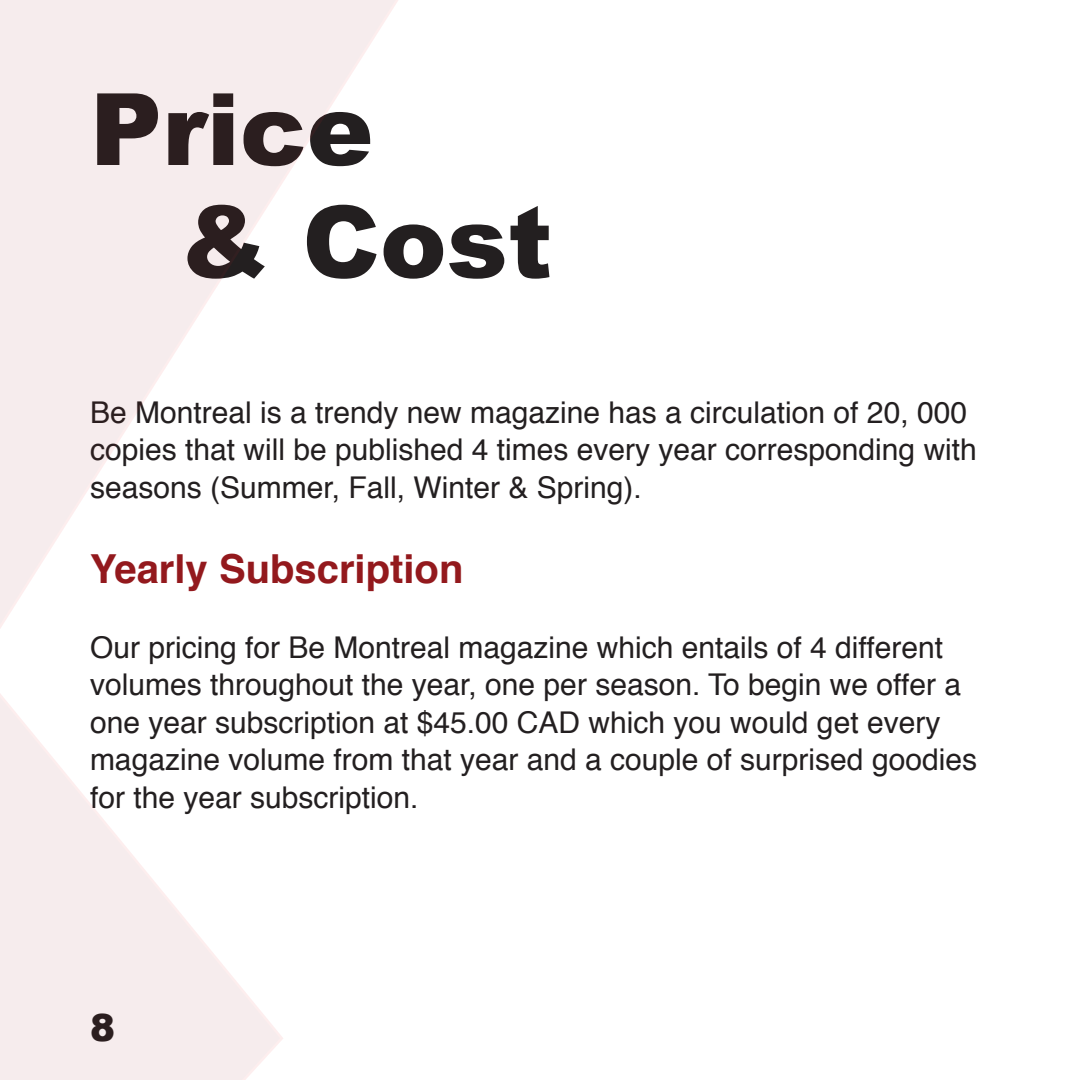
<style>
.page{position:relative;width:1080px;height:1080px;background:#fff}
.page>*{position:absolute;margin:0;border:0;box-sizing:border-box;transform-origin:0 0}
.t1{font:900 100px "Arial";color:#231f20}
.Subtitle{font:700 40px "Helvetica";color:#93191d}
.t2{font:900 37.5px "Arial";color:#231f20}
.t3{font:30px/37.5px "Helvetica";color:#231f20}
</style>
<div class="page">
<svg style="left:0;top:0;width:398px;height:1080px"></svg>
<p class="t1" style="left:90px;top:57px;width:285px">Price</p>
<p class="t1" style="left:180px;top:169px;width:374px">&amp; Cost</p>
<p class="t3" style="left:90px;top:394px;width:889px">Be Montreal is a trendy new magazine has a circulation of 20, 000 copies that will be published 4 times every year corresponding with seasons (Summer, Fall, Winter &amp; Spring).</p>
<p class="Subtitle" style="left:90px;top:536px;width:375px">Yearly Subscription</p>
<p class="t3" style="left:90px;top:629px;width:889px">Our pricing for Be Montreal magazine which entails of 4 different volumes throughout the year, one per season. To begin we offer a one year subscription at $45.00 CAD which you would get every magazine volume from that year and a couple of surprised goodies for the year subscription.</p>
<p class="t2" style="left:90px;top:1000px;width:27px">8</p>
</div>
